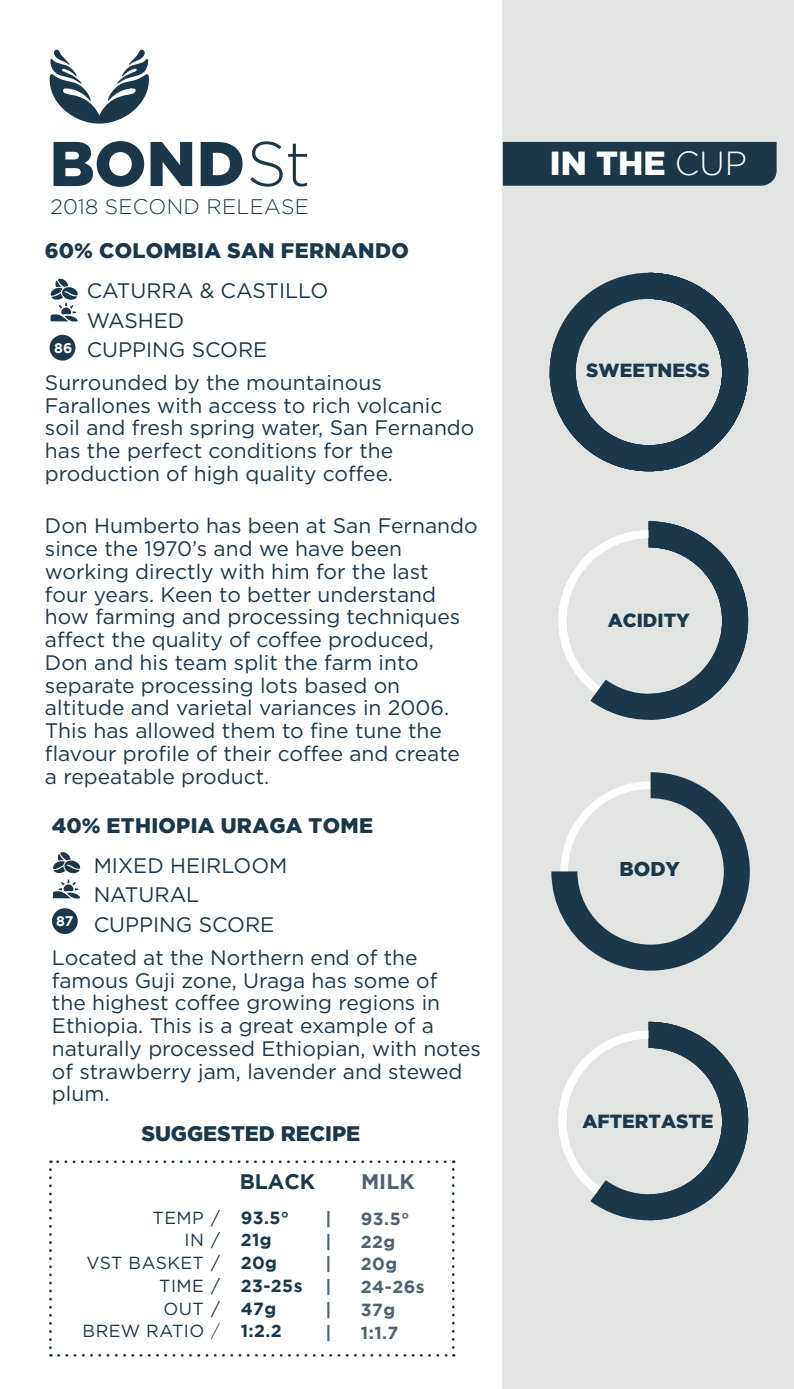
<style>
.page{position:relative;width:794px;height:1389px;background:#fff}
.page>*{position:absolute;margin:0;border:0;box-sizing:border-box;transform-origin:0 0}
.t1{font:900 63px "Gotham";color:#1a374b}
.t2{font:900 33.25px "Gotham";color:#fff}
.t3{font:21px/22.8px "Gotham";color:#1a374b}
.t4{font:900 21px "Gotham";letter-spacing:.015em;color:#1a374b}
.t5{font:300 21px "Gotham";letter-spacing:.015em;color:#1a374b}
.t6{font:700 21px "Gotham";color:#1a374b}
.t7{font:700 21px "Gotham";color:#506174}
.t8{font:900 19.95px "Gotham";color:#1a374b}
.t9{font:900 18.9px "Gotham";color:#1a374b}
.t10{font:17.5px/22.8px "Gotham";letter-spacing:.025em;color:#1a374b;text-align:right}
.t11{font:700 17.5px "Gotham";letter-spacing:.025em;color:#506174}
.t12{font:700 17.5px/22.8px "Gotham";letter-spacing:.025em;color:#1a374b}
.t13{font:700 14px "Gotham";color:#fff}
.s1{font-weight:300}
</style>
<div class="page">
<div style="left:503px;top:0;width:291px;height:1389px;background:#e2e4e2"></div>
<svg style="left:49px;top:1169px;width:3px;height:188px"></svg>
<svg style="left:58px;top:1354px;width:396px;height:3px"></svg>
<svg style="left:452px;top:1160px;width:2px;height:188px"></svg>
<svg style="left:50px;top:1160px;width:395px;height:3px"></svg>
<svg style="left:50px;top:49px;width:99px;height:75px"></svg>
<svg style="left:53px;top:852px;width:27px;height:21px"></svg>
<svg style="left:53px;top:879px;width:27px;height:20px"></svg>
<div style="left:52px;top:908px;width:26px;height:26px;background:#1a374b;border-radius:50%"></div>
<svg style="left:50px;top:279px;width:28px;height:43px"></svg>
<div style="left:50px;top:335px;width:25px;height:26px;background:#1a374b;border-radius:50%"></div>
<div style="left:503px;top:142px;width:273px;height:44px;background:#1a374b"></div>
<svg style="left:558px;top:1022px;width:190px;height:198px"></svg>
<svg style="left:551px;top:772px;width:199px;height:199px"></svg>
<svg style="left:558px;top:521px;width:190px;height:199px"></svg>
<svg style="left:549px;top:273px;width:199px;height:198px"></svg>
<p class="t1" style="left:50px;top:127px;width:262px">BOND<span class="s1">St</span></p>
<p class="t5" style="left:51px;top:195px;width:260px">2018 SECOND RELEASE</p>
<p class="t4" style="left:45px;top:239px;width:365px">60% COLOMBIA SAN FERNANDO</p>
<p class="t3" style="left:87px;top:275px;width:243px;line-height:29.8px">CATURRA &amp; CASTILLO<br>WASHED<br>CUPPING SCORE</p>
<p class="t3" style="left:45px;top:371px;width:431px">Surrounded by the mountainous Farallones with access to rich volcanic soil and fresh spring water, San Fernando has the perfect conditions for the production of high quality coffee.</p>
<p class="t3" style="left:45px;top:514px;width:434px">Don Humberto has been at San Fernando since the 1970’s and we have been working directly with him for the last<br>four years. Keen to better understand how farming and processing techniques affect the quality of coffee produced, Don and his team split the farm into separate processing lots based on altitude and varietal variances in 2006.<br>This has allowed them to fine tune the flavour profile of their coffee and create<br>a repeatable product.</p>
<p class="t13" style="left:54px;top:340px;width:20px">86</p>
<p class="t4" style="left:52px;top:813px;width:322px">40% ETHIOPIA URAGA TOME</p>
<p class="t3" style="left:94px;top:850px;width:195px;line-height:29.8px">MIXED HEIRLOOM<br>NATURAL<br>CUPPING SCORE</p>
<p class="t3" style="left:52px;top:946px;width:430px">Located at the Northern end of the famous Guji zone, Uraga has some of<br>the highest coffee growing regions in<br>Ethiopia. This is a great example of a naturally processed Ethiopian, with notes of strawberry jam, lavender and stewed plum.</p>
<p class="t13" style="left:56px;top:913px;width:19px">87</p>
<p class="t4" style="left:141px;top:1121px;width:220px">SUGGESTED RECIPE</p>
<p class="t10" style="left:83px;top:1206px;width:139px">TEMP /<br>IN /<br>VST BASKET /<br>TIME /<br>OUT /<br>BREW RATIO <span class="s1">/</span></p>
<p class="t6" style="left:240px;top:1169px;width:77px">BLACK</p>
<p class="t7" style="left:361px;top:1169px;width:55px">MILK</p>
<p class="t12" style="left:241px;top:1206px;width:63px">93.5°<br>21g<br>20g<br>23-25s<br>47g<br>1:2.2</p>
<p class="t11" style="left:325px;top:1209px;width:8px">|</p>
<p class="t11" style="left:361px;top:1209px;width:50px">93.5°</p>
<p class="t11" style="left:325px;top:1231px;width:8px">|</p>
<p class="t11" style="left:361px;top:1231px;width:36px">22g</p>
<p class="t11" style="left:325px;top:1254px;width:8px">|</p>
<p class="t11" style="left:361px;top:1254px;width:38px">20g</p>
<p class="t11" style="left:325px;top:1277px;width:8px">|</p>
<p class="t11" style="left:361px;top:1277px;width:65px">24-26s</p>
<p class="t11" style="left:325px;top:1300px;width:8px">|</p>
<p class="t11" style="left:361px;top:1300px;width:36px">37g</p>
<p class="t11" style="left:325px;top:1322px;width:8px">|</p>
<p class="t11" style="left:361px;top:1322px;width:39px">1:1.7</p>
<p class="t2" style="left:550px;top:144px;width:198px">IN THE <span class="s1">CUP</span></p>
<p class="t9" style="left:586px;top:360px;width:125px">SWEETNESS</p>
<p class="t9" style="left:608px;top:610px;width:84px">ACIDITY</p>
<p class="t8" style="left:619px;top:858px;width:62px">BODY</p>
<p class="t9" style="left:582px;top:1110px;width:133px">AFTERTASTE</p>
</div>
